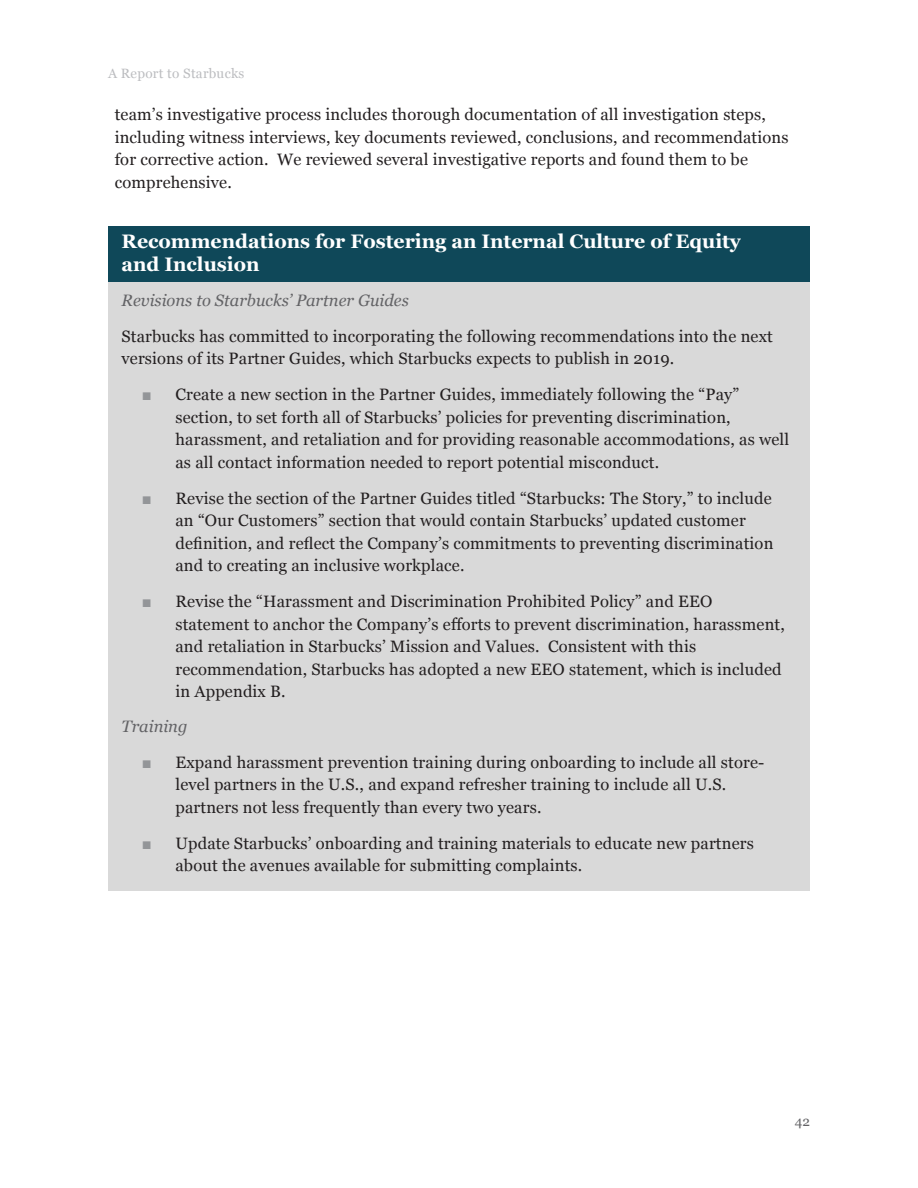
<style>
.page{position:relative;width:918px;height:1188px;background:#fff}
.page>*{position:absolute;margin:0;border:0;box-sizing:border-box;transform-origin:0 0}
.Headline__Recommenda{font:700 19.5px/23.4px "Georgia";color:#fff}
.Body{font:16.5px/22.5px "Georgia";letter-spacing:.01em;color:#231f20}
.Subhead__Recommendat{font:italic 16.5px "Georgia";color:#636366}
.t1{font:13.5px "Georgia";letter-spacing:.02em;color:#bcbdc0}
.t2{font:13.5px "Georgia";color:#636366}
.s1{font-family:"Arial";color:#939598}
</style>
<div class="page">
<div style="left:108px;top:233px;width:702px;height:658px;background:#d9d9d9"></div>
<div style="left:108px;top:226px;width:702px;height:56px;background:#0f4859"></div>
<p class="t1" style="left:108px;top:63px;width:138px">A Report to Starbucks</p>
<p class="Body" style="left:115px;top:103px;width:675px">team’s investigative process includes thorough documentation of all investigation steps, including witness interviews, key documents reviewed, conclusions, and recommendations for corrective action. We reviewed several investigative reports and found them to be comprehensive.</p>
<p class="Headline__Recommenda" style="left:122px;top:228px;width:621px">Recommendations for Fostering an Internal Culture of Equity and Inclusion</p>
<p class="Subhead__Recommendat" style="left:122px;top:288px;width:289px">Revisions to Starbucks’ Partner Guides</p>
<p class="Body" style="left:122px;top:324px;width:653px">Starbucks has committed to incorporating the following recommendations into the next versions of its Partner Guides, which Starbucks expects to publish in 2019.</p>
<p class="Body" style="left:176px;top:383px;width:615px;text-indent:-34px"><span class="s1">■</span> Create a new section in the Partner Guides, immediately following the “Pay” section, to set forth all of Starbucks’ policies for preventing discrimination, harassment, and retaliation and for providing reasonable accommodations, as well as all contact information needed to report potential misconduct.</p>
<p class="Body" style="left:176px;top:486px;width:599px;text-indent:-34px"><span class="s1">■</span> Revise the section of the Partner Guides titled “Starbucks: The Story,” to include an “Our Customers” section that would contain Starbucks’ updated customer definition, and reflect the Company’s commitments to preventing discrimination and to creating an inclusive workplace.</p>
<p class="Body" style="left:176px;top:590px;width:611px;text-indent:-34px"><span class="s1">■</span> Revise the “Harassment and Discrimination Prohibited Policy” and EEO statement to anchor the Company’s efforts to prevent discrimination, harassment, and retaliation in Starbucks’ Mission and Values. Consistent with this recommendation, Starbucks has adopted a new EEO statement, which is included in Appendix B.</p>
<p class="Subhead__Recommendat" style="left:122px;top:714px;width:67px">Training</p>
<p class="Body" style="left:176px;top:750px;width:590px;text-indent:-34px"><span class="s1">■</span> Expand harassment prevention training during onboarding to include all store&shy;level partners in the U.S., and expand refresher training to include all U.S. partners not less frequently than every two years.</p>
<p class="Body" style="left:176px;top:831px;width:580px;text-indent:-34px"><span class="s1">■</span> Update Starbucks’ onboarding and training materials to educate new partners about the avenues available for submitting complaints.</p>
<p class="t2" style="left:795px;top:1111px;width:17px">42</p>
</div>
